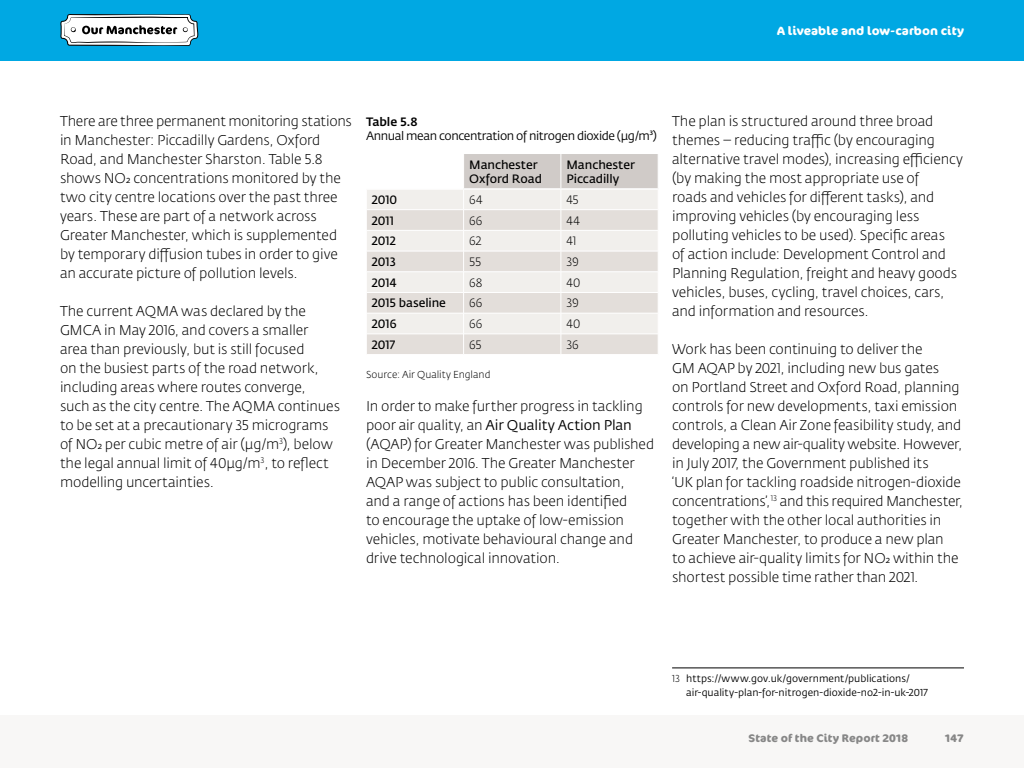
<style>
.page{position:relative;width:1024px;height:768px;background:#fff}
.page>*{position:absolute;margin:0;border:0;box-sizing:border-box;transform-origin:0 0}
.t1{font:300 14px/19px "Fedra Sans Std";letter-spacing:-.01em;color:#000}
.t2{font:600 12px/14.2px "Fedra Sans Std";letter-spacing:-.005em;color:#000}
.t3{font:12px "Fedra Sans Std";letter-spacing:-.035em;color:#000}
.t4{font:300 12px "Fedra Sans Std";color:#000}
.t5{font:700 12px "Cocon";letter-spacing:.005em;color:#fff}
.t6{font:500 12px "Fedra Sans Std";letter-spacing:-.005em;color:#000}
.t7{font:700 11px "Cocon";letter-spacing:.01em;color:#878787}
.t8{font:10px/14.2px "Fedra Sans Std";color:#000}
.t9{font:300 10px "Fedra Sans Std";letter-spacing:-.005em;color:#000}
.s1{font-weight:400}
.s2{font-weight:300}
</style>
<div class="page">
<div style="left:0;top:0;width:1024px;height:60px;background:#00a8e3"></div>
<div style="left:0;top:715px;width:1024px;height:53px;background:#f8f7f6"></div>
<div style="left:367px;top:190px;width:96px;height:19px;background:#f1efec"></div>
<svg style="left:367px;top:211px;width:96px;height:143px;background:#e9e5e2"></svg>
<hr style="left:366px;top:230px;width:98px;height:1px;background:#fff">
<hr style="left:366px;top:251px;width:98px;height:1px;background:#fff">
<hr style="left:366px;top:272px;width:98px;height:1px;background:#fff">
<hr style="left:366px;top:292px;width:98px;height:1px;background:#fff">
<hr style="left:366px;top:313px;width:98px;height:1px;background:#fff">
<hr style="left:366px;top:334px;width:98px;height:1px;background:#fff">
<svg style="left:464px;top:154px;width:194px;height:200px;background:#e6e2df"></svg>
<hr style="left:464px;top:188px;width:97px;height:2px;background:#fff">
<hr style="left:561px;top:188px;width:97px;height:2px;background:#fff">
<hr style="left:672px;top:668px;width:292px;height:1px;background:#000">
<svg style="left:60px;top:14px;width:139px;height:32px;background:#bac4c8"></svg>
<p class="t5" style="left:777px;top:23px;width:188px">A liveable and low-carbon city</p>
<p class="t1" style="left:60px;top:112px;width:293px">There are three permanent monitoring stations in Manchester: Piccadilly Gardens, Oxford Road, and Manchester Sharston. Table 5.8 shows NO2 concentrations monitored by the two city centre locations over the past three years. These are part of a network across Greater Manchester, which is supplemented by temporary diffusion tubes in order to give an accurate picture of pollution levels.</p>
<p class="t1" style="left:60px;top:302px;width:282px">The current AQMA was declared by the GMCA in May 2016, and covers a smaller<br>area than previously, but is still focused<br>on the busiest parts of the road network, including areas where routes converge,<br>such as the city centre. The AQMA continues to be set at a precautionary 35 micrograms of NO2 per cubic metre of air (μg/m<sup>3</sup>), below the legal annual limit of 40μg/m<sup>3</sup>, to reflect modelling uncertainties.</p>
<p class="t6" style="left:366px;top:114px;width:53px">Table 5.8</p>
<p class="t3" style="left:366px;top:129px;width:293px">Annual mean concentration of nitrogen dioxide (µg/m³)</p>
<p class="t2" style="left:469px;top:158px;width:74px">Manchester<br>Oxford Road</p>
<p class="t2" style="left:567px;top:158px;width:70px">Manchester<br>Piccadilly</p>
<p class="t2" style="left:372px;top:193px;width:27px">2010</p>
<p class="t4" style="left:469px;top:193px;width:15px">64</p>
<p class="t4" style="left:567px;top:193px;width:14px">45</p>
<p class="t2" style="left:372px;top:214px;width:24px">2011</p>
<p class="t4" style="left:469px;top:213px;width:15px">66</p>
<p class="t4" style="left:567px;top:213px;width:15px">44</p>
<p class="t2" style="left:372px;top:234px;width:25px">2012</p>
<p class="t4" style="left:469px;top:234px;width:14px">62</p>
<p class="t4" style="left:567px;top:234px;width:11px">41</p>
<p class="t2" style="left:372px;top:255px;width:25px">2013</p>
<p class="t4" style="left:469px;top:255px;width:13px">55</p>
<p class="t4" style="left:567px;top:255px;width:14px">39</p>
<p class="t2" style="left:372px;top:276px;width:26px">2014</p>
<p class="t4" style="left:469px;top:275px;width:15px">68</p>
<p class="t4" style="left:567px;top:275px;width:15px">40</p>
<p class="t2" style="left:372px;top:296px;width:76px">2015 baseline</p>
<p class="t4" style="left:469px;top:296px;width:15px">66</p>
<p class="t4" style="left:567px;top:296px;width:14px">39</p>
<p class="t2" style="left:372px;top:317px;width:26px">2016</p>
<p class="t4" style="left:469px;top:317px;width:15px">66</p>
<p class="t4" style="left:567px;top:317px;width:15px">40</p>
<p class="t2" style="left:372px;top:338px;width:25px">2017</p>
<p class="t4" style="left:469px;top:337px;width:14px">65</p>
<p class="t4" style="left:567px;top:337px;width:14px">36</p>
<p class="t9" style="left:366px;top:369px;width:126px">Source: Air Quality England</p>
<p class="t1" style="left:366px;top:397px;width:290px">In order to make further progress in tackling poor air quality, an <span class="s1">Air Quality Action Plan </span>(AQAP) for Greater Manchester was published in December 2016. The Greater Manchester AQAP was subject to public consultation,<br>and a range of actions has been identified<br>to encourage the uptake of low-emission vehicles, motivate behavioural change and drive technological innovation.</p>
<p class="t1" style="left:672px;top:112px;width:293px">The plan is structured around three broad themes – reducing traffic (by encouraging alternative travel modes), increasing efficiency (by making the most appropriate use of<br>roads and vehicles for different tasks), and improving vehicles (by encouraging less polluting vehicles to be used). Specific areas<br>of action include: Development Control and Planning Regulation, freight and heavy goods vehicles, buses, cycling, travel choices, cars, and information and resources.</p>
<p class="t1" style="left:672px;top:340px;width:293px">Work has been continuing to deliver the<br>GM AQAP by 2021, including new bus gates<br>on Portland Street and Oxford Road, planning controls for new developments, taxi emission controls, a Clean Air Zone feasibility study, and developing a new air-quality website. However, in July 2017, the Government published its<br>‘UK plan for tackling roadside nitrogen-dioxide concentrations’,<sup>13</sup> and this required Manchester, together with the other local authorities in Greater Manchester, to produce a new plan<br>to achieve air-quality limits for NO2 within the shortest possible time rather than 2021.</p>
<p class="t8" style="left:686px;top:671px;width:243px;text-indent:-14px"><span class="s2">13</span> https://www.gov.uk/government/publications/ air-quality-plan-for-nitrogen-dioxide-no2-in-uk-2017</p>
<p class="t7" style="left:749px;top:732px;width:161px">State of the City Report 2018</p>
<p class="t7" style="left:945px;top:732px;width:20px">147</p>
</div>
